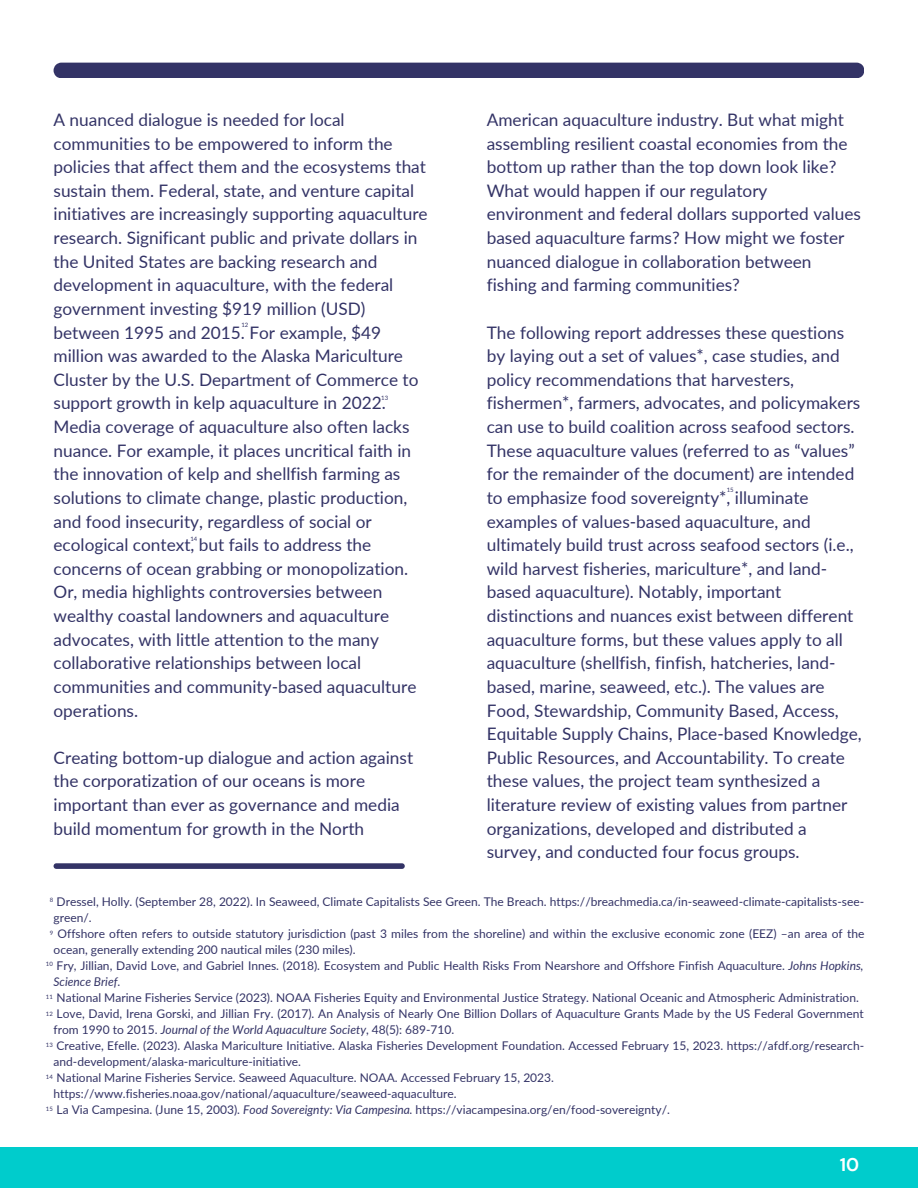
<style>
.page{position:relative;width:918px;height:1188px;background:#fff}
.page>*{position:absolute;margin:0;border:0;box-sizing:border-box;transform-origin:0 0}
.t1{font:700 18.3px "DM Sans";color:#fff}
.t2{font:17.25px/23.7px "Lato";color:#336}
.t3{font:12px/16px "Lato";color:#336}
.t4{font:6px "Lato";color:#336}
.s1{font-style:italic}
</style>
<div class="page">
<div style="left:0;top:1147px;width:918px;height:41px;background:#0cc"></div>
<div style="left:54px;top:63px;width:810px;height:15px;background:#336"></div>
<svg style="left:54px;top:863px;width:351px;height:6px;background:#40406f"></svg>
<p class="t2" style="left:54px;top:107px;width:376px">A nuanced dialogue is needed for local communities to be empowered to inform the policies that affect them and the ecosystems that sustain them. Federal, state, and venture capital initiatives are increasingly supporting aquaculture research. Significant public and private dollars in the United States are backing research and development in aquaculture, with the federal government investing $919 million (USD) between 1995 and 2015. For example, $49 million was awarded to the Alaska Mariculture Cluster by the U.S. Department of Commerce to support growth in kelp aquaculture in 2022.<br>Media coverage of aquaculture also often lacks nuance. For example, it places uncritical faith in the innovation of kelp and shellfish farming as solutions to climate change, plastic production, and food insecurity, regardless of social or ecological context, but fails to address the concerns of ocean grabbing or monopolization.<br>Or, media highlights controversies between wealthy coastal landowners and aquaculture advocates, with little attention to the many collaborative relationships between local communities and community-based aquaculture operations.</p>
<p class="t2" style="left:54px;top:745px;width:361px">Creating bottom-up dialogue and action against the corporatization of our oceans is more important than ever as governance and media build momentum for growth in the North</p>
<p class="t2" style="left:487px;top:107px;width:376px">American aquaculture industry. But what might assembling resilient coastal economies from the bottom up rather than the top down look like?<br>What would happen if our regulatory environment and federal dollars supported values based aquaculture farms? How might we foster nuanced dialogue in collaboration between fishing and farming communities?</p>
<p class="t2" style="left:487px;top:320px;width:377px">The following report addresses these questions by laying out a set of values*, case studies, and policy recommendations that harvesters, fishermen*, farmers, advocates, and policymakers can use to build coalition across seafood sectors.<br>These aquaculture values (referred to as “values” for the remainder of the document) are intended to emphasize food sovereignty*, illuminate examples of values-based aquaculture, and ultimately build trust across seafood sectors (i.e., wild harvest fisheries, mariculture*, and land&shy;based aquaculture). Notably, important distinctions and nuances exist between different aquaculture forms, but these values apply to all aquaculture (shellfish, finfish, hatcheries, land&shy;based, marine, seaweed, etc.). The values are Food, Stewardship, Community Based, Access, Equitable Supply Chains, Place-based Knowledge, Public Resources, and Accountability. To create these values, the project team synthesized a literature review of existing values from partner organizations, developed and distributed a survey, and conducted four focus groups.</p>
<p class="t3" style="left:54px;top:894px;width:812px">Dressel, Holly. (September 28, 2022). In Seaweed, Climate Capitalists See Green. The Breach. https://breachmedia.ca/in-seaweed-climate-capitalists-see&shy;green/.</p>
<p class="t3" style="left:54px;top:926px;width:812px;text-indent:4px">Offshore often refers to outside statutory jurisdiction (past 3 miles from the shoreline) and within the exclusive economic zone (EEZ) –an area of the ocean, generally extending 200 nautical miles (230 miles).</p>
<p class="t3" style="left:54px;top:958px;width:812px">Fry, Jillian, David Love, and Gabriel Innes. (2018). Ecosystem and Public Health Risks From Nearshore and Offshore Finfish Aquaculture. <span class="s1">Johns Hopkins,<br>Science Brief</span>.</p>
<p class="t3" style="left:57px;top:990px;width:804px">National Marine Fisheries Service (2023). NOAA Fisheries Equity and Environmental Justice Strategy. National Oceanic and Atmospheric Administration.</p>
<p class="t3" style="left:54px;top:1006px;width:812px">Love, David, Irena Gorski, and Jillian Fry. (2017). An Analysis of Nearly One Billion Dollars of Aquaculture Grants Made by the US Federal Government from 1990 to 2015. <span class="s1">Journal of the World Aquaculture Society</span>, 48(5): 689-710.</p>
<p class="t3" style="left:54px;top:1038px;width:812px">Creative, Efelle. (2023). Alaska Mariculture Initiative. Alaska Fisheries Development Foundation. Accessed February 15, 2023. https://afdf.org/research&shy;and-development/alaska-mariculture-initiative.</p>
<p class="t3" style="left:54px;top:1070px;width:502px">National Marine Fisheries Service. Seaweed Aquaculture. NOAA. Accessed February 15, 2023. https://www.fisheries.noaa.gov/national/aquaculture/seaweed-aquaculture.</p>
<p class="t3" style="left:57px;top:1102px;width:615px">La Via Campesina. (June 15, 2003). <span class="s1">Food Sovereignty: Via Campesina.</span> https://viacampesina.org/en/food-sovereignty/.</p>
<p class="t4" style="left:241px;top:321px;width:8px">12</p>
<p class="t4" style="left:381px;top:394px;width:8px">13</p>
<p class="t4" style="left:727px;top:486px;width:8px">15</p>
<p class="t4" style="left:191px;top:535px;width:8px">14</p>
<p class="t4" style="left:50px;top:897px;width:5px">8</p>
<p class="t4" style="left:50px;top:929px;width:5px">9</p>
<p class="t4" style="left:46px;top:960px;width:8px">10</p>
<p class="t4" style="left:46px;top:993px;width:8px">11</p>
<p class="t4" style="left:46px;top:1010px;width:8px">12</p>
<p class="t4" style="left:46px;top:1042px;width:8px">13</p>
<p class="t4" style="left:46px;top:1073px;width:8px">14</p>
<p class="t4" style="left:46px;top:1105px;width:8px">15</p>
<p class="t1" style="left:840px;top:1152px;width:21px">10</p>
</div>
